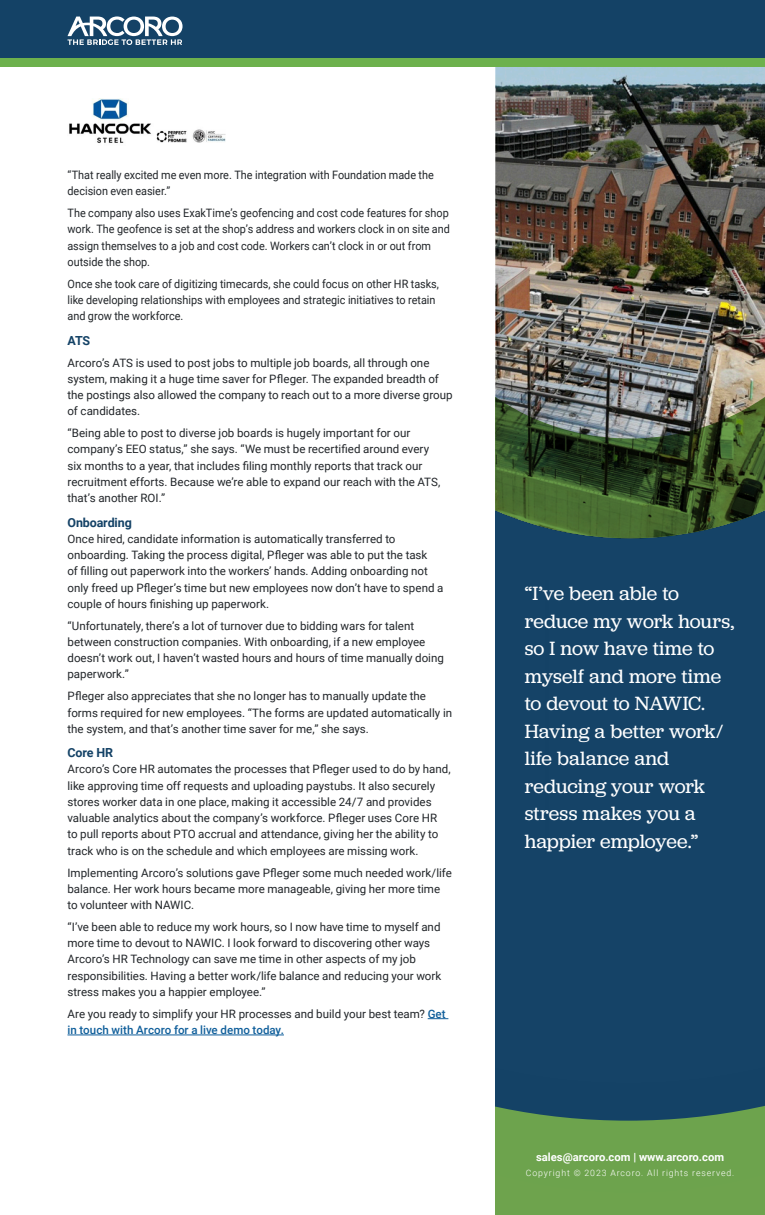
<style>
.page{position:relative;width:765px;height:1215px;background:#fff}
.page>*{position:absolute;margin:0;border:0;box-sizing:border-box;transform-origin:0 0}
.Stat_-_quote{font:20px/27.5px "Jubilat";letter-spacing:-.005em;color:#fff}
.H3_-_Small_Head{font:700 12.5px "Roboto";letter-spacing:-.01em;color:#144266}
.Top_body{font:700 12.5px "Roboto";color:#144266}
.Top_body-2{font:11.5px/16.2px "Roboto";color:#212529}
.Top_body-3{font:11.5px/16.2px "Roboto";color:#212529;scale:.94 1}
.t1{font:700 11.25px "Roboto";color:#fff}
.H6__Left{font:300 8.75px "Roboto";letter-spacing:.1em;color:#fff}
.s1{font-weight:500;color:#105f9b}
</style>
<div class="page">
<svg style="left:428px;top:1018px;width:20px;height:1px"></svg>
<hr style="left:68px;top:1035px;width:216px;height:1px;background:#105f9b">
<div style="left:495px;top:1121px;width:270px;height:94px;background:#6da34d"></div>
<div style="left:495px;top:539px;width:270px;height:582px;background:#154367"></div>
<img style="left:495px;top:67px;width:270px;height:472px">
<div style="left:0;top:58px;width:765px;height:9px;background:#6db14d"></div>
<div style="left:0;top:0;width:765px;height:58px;background:#144266"></div>
<svg style="left:68px;top:16px;width:115px;height:29px"></svg>
<hr style="left:546px;top:580px;width:1px;height:273px;background:#144266">
<hr style="left:548px;top:580px;width:1px;height:273px;background:#144266">
<img style="left:69px;top:99px;width:157px;height:44px">
<p class="Top_body-3" style="left:68px;top:166px;width:391px">“That really excited me even more. The integration with Foundation made the decision even easier.”</p>
<p class="Top_body-3" style="left:68px;top:205px;width:408px">The company also uses ExakTime’s geofencing and cost code features for shop work. The geofence is set at the shop’s address and workers clock in on site and assign themselves to a job and cost code. Workers can’t clock in or out from outside the shop.</p>
<p class="Top_body-3" style="left:68px;top:275px;width:397px">Once she took care of digitizing timecards, she could focus on other HR tasks, like developing relationships with employees and strategic initiatives to retain and grow the workforce.</p>
<p class="Top_body" style="left:68px;top:332px;width:24px">ATS</p>
<p class="Top_body-2" style="left:68px;top:354px;width:387px">Arcoro’s ATS is used to post jobs to multiple job boards, all through one system, making it a huge time saver for Pfleger. The expanded breadth of the postings also allowed the company to reach out to a more diverse group of candidates.</p>
<p class="Top_body-2" style="left:68px;top:425px;width:375px">“Being able to post to diverse job boards is hugely important for our company’s EEO status,” she says. “We must be recertified around every six months to a year, that includes filing monthly reports that track our recruitment efforts. Because we’re able to expand our reach with the ATS, that’s another ROI.”</p>
<p class="H3_-_Small_Head" style="left:68px;top:513px;width:66px">Onboarding</p>
<p class="Top_body-2" style="left:68px;top:530px;width:378px">Once hired, candidate information is automatically transferred to onboarding. Taking the process digital, Pfleger was able to put the task<br>of filling out paperwork into the workers’ hands. Adding onboarding not only freed up Pfleger’s time but new employees now don’t have to spend a couple of hours finishing up paperwork.</p>
<p class="Top_body-2" style="left:68px;top:617px;width:378px">“Unfortunately, there’s a lot of turnover due to bidding wars for talent between construction companies. With onboarding, if a new employee doesn’t work out, I haven’t wasted hours and hours of time manually doing paperwork.”</p>
<p class="Top_body-2" style="left:68px;top:688px;width:386px">Pfleger also appreciates that she no longer has to manually update the forms required for new employees. “The forms are updated automatically in the system, and that’s another time saver for me,” she says.</p>
<p class="H3_-_Small_Head" style="left:68px;top:744px;width:47px">Core HR</p>
<p class="Top_body-2" style="left:68px;top:761px;width:385px">Arcoro’s Core HR automates the processes that Pfleger used to do by hand, like approving time off requests and uploading paystubs. It also securely stores worker data in one place, making it accessible 24/7 and provides valuable analytics about the company’s workforce. Pfleger uses Core HR<br>to pull reports about PTO accrual and attendance, giving her the ability to track who is on the schedule and which employees are missing work.</p>
<p class="Top_body-2" style="left:68px;top:864px;width:386px">Implementing Arcoro’s solutions gave Pfleger some much needed work/life balance. Her work hours became more manageable, giving her more time to volunteer with NAWIC.</p>
<p class="Top_body-2" style="left:68px;top:918px;width:375px">“I’ve been able to reduce my work hours, so I now have time to myself and more time to devout to NAWIC. I look forward to discovering other ways Arcoro’s HR Technology can save me time in other aspects of my job responsibilities. Having a better work/life balance and reducing your work stress makes you a happier employee.”</p>
<p class="Top_body-2" style="left:68px;top:1005px;width:380px">Are you ready to simplify your HR processes and build your best team? <span class="s1">Get in touch with Arcoro for a live demo today.</span></p>
<p class="Stat_-_quote" style="left:525px;top:579px;width:211px">“I’ve been able to reduce my work hours, so I now have time to myself and more time to devout to NAWIC.<br>Having a better work/ life balance and reducing your work stress makes you a happier employee.”</p>
<p class="t1" style="left:536px;top:1149px;width:190px">sales@arcoro.com | www.arcoro.com</p>
<p class="H6__Left" style="left:526px;top:1166px;width:210px">Copyright © 2023 Arcoro. All rights reserved.</p>
</div>
